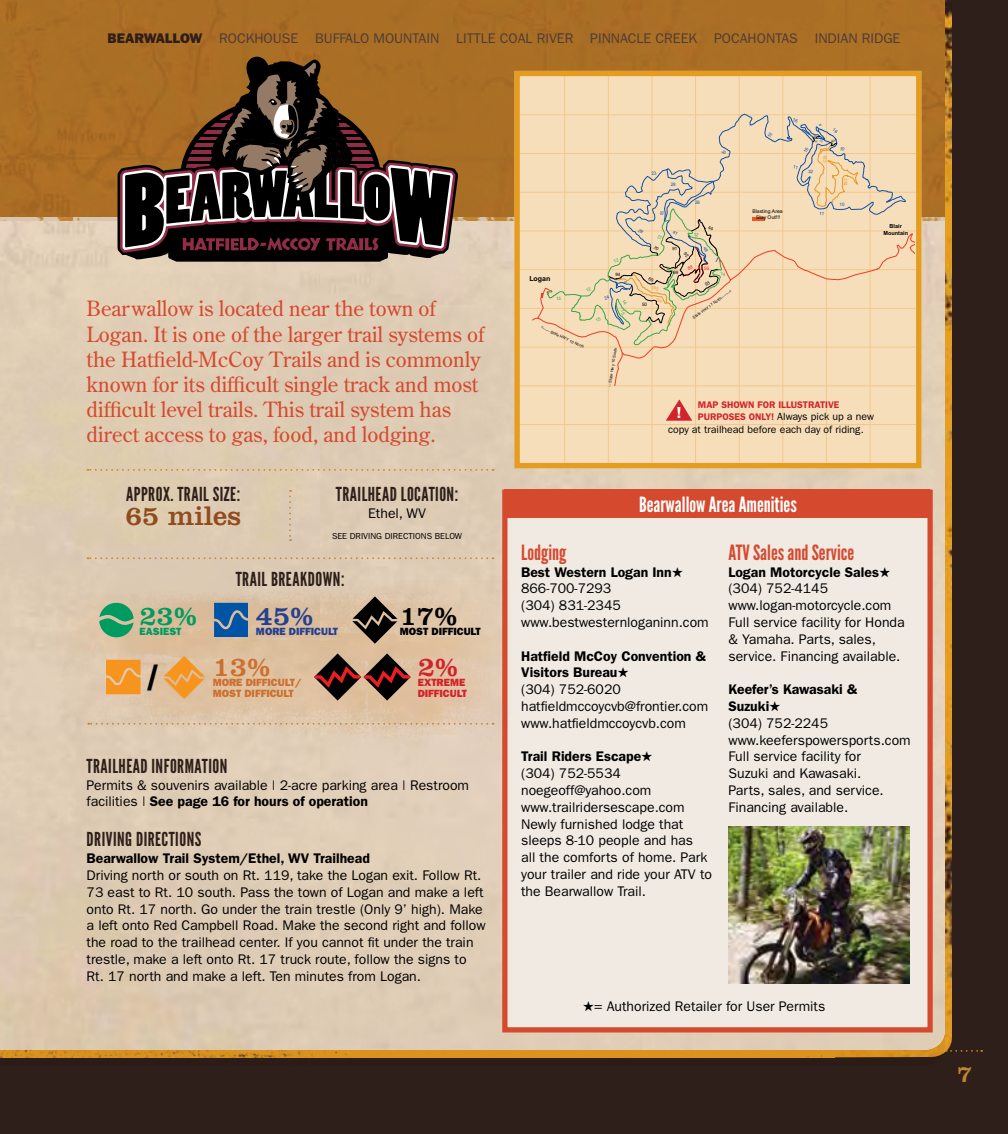
<style>
.page{position:relative;width:1008px;height:1134px;background:#2e1f1a}
.page>*{position:absolute;margin:0;border:0;box-sizing:border-box;transform-origin:0 0}
.t1{font:50.4px "ESRI Default Marker";color:#f15722}
.t2{font:700 condensed 35px "Folio";color:#000}
.t3{font:28px "Clarendon";color:#904c1f}
.t4{font:28px "Clarendon";color:#009b61}
.t5{font:28px "Clarendon";color:#25408f}
.t6{font:28px "Clarendon";color:#000}
.t7{font:28px "Clarendon";color:#cd6f2d}
.t8{font:28px "Clarendon";color:#d2232a}
.t9{font:24.5px "Clarendon";color:#c08532}
.t10{font:21px/25.2px "Century Old Style";color:#d54a2f}
.t11{font:21px "League Gothic";color:#d54a2f}
.t12{font:21px "League Gothic";color:#fff}
.t13{font:19.25px "League Gothic";letter-spacing:.025em;color:#2e1f1a}
.t14{font:600 15.92px "Franklin Gothic";color:#fff}
.t15{font:14px/16.8px "Franklin Gothic";color:#000}
.t16{font:14px "Franklin Gothic";color:#4b3c38}
.t17{font:600 14px "Franklin Gothic";color:#000}
.t18{font:800 14px "Franklin Gothic";color:#2e1f1a}
.t19{font:11.2px "ESRI Default Marker";color:#4d266f}
.t20{font:10.5px/12.6px "Franklin Gothic";color:#000}
.t21{font:800 10.5px/10.5px "Franklin Gothic";color:#cd6f2d}
.t22{font:800 10.5px/10.5px "Franklin Gothic";color:#d2232a}
.t23{font:800 10.5px "Franklin Gothic";color:#25408f}
.t24{font:800 10.5px "Franklin Gothic";color:#000}
.t25{font:800 10.5px "Franklin Gothic";color:#009b61}
.t26{font:600 9.62px "Franklin Gothic";color:#d2232a}
.t27{font:8.75px "Franklin Gothic";color:#000}
.t28{font:700 7px "Arial";color:#000}
.t29{font:700 5.6px/6.5px "Arial";letter-spacing:-.005em;color:#000;text-align:center}
.t30{font:5.08px/5.8px "Arial";letter-spacing:.01em;color:#000;text-align:center}
.t31{font:3.85px "Arial";color:#000}
.s1{font-weight:400;color:#4b3c38}
.s2{font-weight:600}
.s3{font-weight:600;font-size:9.62px;color:#d2232a}
</style>
<div class="page">
<img style="left:945px;top:0;width:7px;height:1052px">
<img style="left:0;top:220px;width:945px;height:838px">
<svg style="left:946px;top:1050px;width:36px;height:2px"></svg>
<div style="left:0;top:0;width:945px;height:220px;background:#aa6f25"></div>
<img style="left:0;top:218px;width:945px;height:2px">
<div style="left:514px;top:71px;width:407px;height:397px;background:#f7debb"></div>
<hr style="left:514px;top:347px;width:407px;height:1px;background:#f1c88b">
<hr style="left:514px;top:386px;width:407px;height:1px;background:#f1c88b">
<hr style="left:514px;top:424px;width:407px;height:1px;background:#f1c88b">
<hr style="left:514px;top:308px;width:407px;height:1px;background:#f1c88b">
<hr style="left:514px;top:269px;width:407px;height:1px;background:#f1c88b">
<hr style="left:514px;top:231px;width:407px;height:1px;background:#f1c88b">
<hr style="left:514px;top:192px;width:407px;height:1px;background:#f1c88b">
<hr style="left:514px;top:153px;width:407px;height:1px;background:#f1c88b">
<hr style="left:514px;top:115px;width:407px;height:1px;background:#f1c88b">
<hr style="left:564px;top:71px;width:1px;height:397px;background:#f1c88b">
<hr style="left:608px;top:71px;width:1px;height:397px;background:#f1c88b">
<hr style="left:652px;top:71px;width:1px;height:397px;background:#f1c88b">
<hr style="left:695px;top:71px;width:1px;height:397px;background:#f1c88b">
<hr style="left:739px;top:71px;width:1px;height:397px;background:#f1c88b">
<hr style="left:783px;top:71px;width:1px;height:397px;background:#f1c88b">
<hr style="left:826px;top:71px;width:1px;height:397px;background:#f1c88b">
<hr style="left:870px;top:71px;width:1px;height:397px;background:#f1c88b">
<div style="left:514px;top:71px;width:407px;height:397px;border:5px solid #e49d21"></div>
<div style="left:502px;top:490px;width:431px;height:542px;background:#f0eae2;border:5px solid #d54a2f"></div>
<div style="left:505px;top:490px;width:425px;height:28px;background:#d54a2f"></div>
<svg style="left:111px;top:43px;width:356px;height:291px"></svg>
<img style="left:55px;top:580px;width:453px;height:165px">
<svg style="left:88px;top:723px;width:399px;height:2px"></svg>
<svg style="left:289px;top:490px;width:2px;height:51px"></svg>
<svg style="left:88px;top:469px;width:399px;height:2px"></svg>
<svg style="left:88px;top:557px;width:399px;height:2px"></svg>
<svg style="left:532px;top:233px;width:383px;height:153px"></svg>
<svg style="left:666px;top:399px;width:26px;height:22px"></svg>
<svg style="left:214px;top:603px;width:34px;height:34px"></svg>
<svg style="left:351px;top:596px;width:46px;height:48px;background:#7c6c5a"></svg>
<svg style="left:99px;top:603px;width:35px;height:34px"></svg>
<svg style="left:106px;top:660px;width:35px;height:34px"></svg>
<svg style="left:163px;top:656px;width:42px;height:42px;background:#e8ac66"></svg>
<svg style="left:314px;top:653px;width:97px;height:48px;background:#8b6655"></svg>
<img style="left:728px;top:826px;width:182px;height:157px">
<svg style="left:546px;top:114px;width:360px;height:231px"></svg>
<p class="t18" style="left:108px;top:30px;width:122px">BEARWALLOW <span class="s1">ROCKHOUSE</span></p>
<p class="t16" style="left:315px;top:30px;width:9px">BUFFALO</p>
<p class="t16" style="left:374px;top:30px;width:9px">MOUNTAIN</p>
<p class="t16" style="left:456px;top:30px;width:8px">LITTLE</p>
<p class="t16" style="left:500px;top:30px;width:10px">COAL</p>
<p class="t16" style="left:537px;top:30px;width:29px">RIVER</p>
<p class="t16" style="left:590px;top:30px;width:17px">PINNACLE</p>
<p class="t16" style="left:656px;top:30px;width:10px">CREEK</p>
<p class="t16" style="left:714px;top:30px;width:18px">POCAHONTAS</p>
<p class="t16" style="left:815px;top:30px;width:8px">INDIAN</p>
<p class="t16" style="left:862px;top:30px;width:9px">RIDGE</p>
<p class="t10" style="left:87px;top:296px;width:399px">Bearwallow is located near the town of Logan. It is one of the larger trail systems of the Hatfield-McCoy Trails and is commonly known for its difficult single track and most difficult level trails. This trail system has direct access to gas, food, and lodging.</p>
<h3 class="t13" style="left:126px;top:483px;width:116px">Approx. Trail Size:</h3>
<h3 class="t3" style="left:125px;top:500px;width:117px">65 miles</h3>
<h3 class="t13" style="left:336px;top:483px;width:124px">TRAILHEAD LOCATION:</h3>
<p class="t15" style="left:368px;top:504px;width:59px">Ethel, WV</p>
<p class="t27" style="left:332px;top:531px;width:130px">See Driving Directions Below</p>
<h3 class="t4" style="left:140px;top:599px;width:59px">23%</h3>
<p class="t25" style="left:140px;top:626px;width:43px">EASIEST</p>
<h3 class="t13" style="left:236px;top:568px;width:110px">TRAIL BREAKDOWN:</h3>
<h3 class="t5" style="left:256px;top:599px;width:59px">45%</h3>
<p class="t23" style="left:256px;top:626px;width:84px">MORE DIFFICULT</p>
<h3 class="t6" style="left:400px;top:599px;width:59px">17%</h3>
<p class="t24" style="left:400px;top:626px;width:82px">MOST DIFFICULT</p>
<h2 class="t2" style="left:148px;top:658px;width:12px">/</h2>
<h3 class="t8" style="left:418px;top:650px;width:42px">2%</h3>
<h3 class="t7" style="left:213px;top:650px;width:59px">13%</h3>
<p class="t21" style="left:213px;top:677px;width:90px">MORE DIFFICULT/<br>MOST DIFFICULT</p>
<p class="t22" style="left:418px;top:677px;width:51px">EXTREME<br>DIFFICULT</p>
<h3 class="t13" style="left:87px;top:755px;width:88px">Trail head Information</h3>
<p class="t15" style="left:87px;top:776px;width:384px">Permits &amp; souvenirs available | 2-acre parking area | Restroom facilities | <span class="s2">See page 16 for hours of operation</span></p>
<h3 class="t13" style="left:87px;top:828px;width:15px">Drivin</h3>
<h3 class="t13" style="left:125px;top:828px;width:26px">g Directions</h3>
<p class="t17" style="left:87px;top:850px;width:285px">Bearwallow Trail System/Ethel, WV Trailhead</p>
<p class="t15" style="left:87px;top:867px;width:400px">Driving north or south on Rt. 119, take the Logan exit. Follow Rt.<br>73 east to Rt. 10 south. Pass the town of Logan and make a left onto Rt. 17 north. Go under the train trestle (Only 9’ high). Make a left onto Red Campbell Road. M ake the second right and follow the road to the trailhead center. If you cannot fit under the train trestle, make a left onto Rt. 17 truck route, follow the signs to Rt. 17 north and make a left. Ten minutes from Logan.</p>
<p class="t28" style="left:529px;top:275px;width:23px">Logan</p>
<p class="t31" style="left:542px;top:325px;width:48px;rotate:25deg">&lt;----- State HWY 10 North</p>
<p class="t31" style="left:606px;top:392px;width:47px;rotate:-81deg">&lt;----- State Hwy 10 South</p>
<p class="t19" style="left:715px;top:253px;width:8px">^</p>
<p class="t31" style="left:692px;top:316px;width:48px;rotate:-35deg">State Hwy 17 North-------&gt;</p>
<p class="t30" style="left:753px;top:208px;width:32px">Blasting Area<br>Stay Out!!!</p>
<h1 class="t1" style="left:751px;top:185px;width:17px">-</h1>
<p class="t29" style="left:883px;top:223px;width:26px">Blair<br>Mountain</p>
<p class="t26" style="left:698px;top:399px;width:32px">Map shown</p>
<p class="t26" style="left:758px;top:399px;width:69px">for illustrative</p>
<p class="t26" style="left:698px;top:411px;width:20px">purposes</p>
<p class="t14" style="left:676px;top:403px;width:7px">!</p>
<p class="t20" style="left:668px;top:410px;width:207px;text-indent:81px"><span class="s3">only!</span> Always pick up a new copy at trailhead before each day of riding.</p>
<h3 class="t12" style="left:639px;top:492px;width:159px">Bearwallow Area Amenities</h3>
<h3 class="t11" style="left:521px;top:540px;width:47px">Lodging</h3>
<p class="t15" style="left:521px;top:563px;width:189px"><span class="s2">Best Western Logan Inn</span>★<br>866-700-7293<br>(304) 831-2345 www.bestwesternloganinn.com</p>
<p class="t15" style="left:521px;top:647px;width:189px"><span class="s2">Hatfield McCoy Convention &amp;<br>Visitors Bureau</span>★<br>(304) 752-6020 hatfieldmccoycvb@frontier.com www.hatfieldmccoycvb.com</p>
<p class="t15" style="left:521px;top:748px;width:192px"><span class="s2">Trail Riders Escape</span>★<br>(304) 752-5534 noegeoff@yahoo.com www.trailridersescape.com<br>Newly furnished lodge that sleeps 8-10 people and has<br>all the comforts of home. Park your trailer and ride your ATV to the Bearwallow Trail.</p>
<h3 class="t11" style="left:728px;top:540px;width:127px">ATV Sales and Service</h3>
<p class="t15" style="left:728px;top:563px;width:178px"><span class="s2">Logan Motorcycle Sales</span>★ (304) 752-4145 www.logan-motorcycle.com<br>Full service facility for Honda &amp; Yamaha. Parts, sales, service. Financing available.</p>
<p class="t15" style="left:728px;top:681px;width:184px"><span class="s2">Keefer’s Kawasaki &amp;<br>Suzuki</span>★<br>(304) 752-2245 www.keeferspowersports.com<br>Full service facility for<br>Suzuki and Kawasaki.<br>Parts, sales, and service.<br>Financing available.</p>
<p class="t15" style="left:583px;top:998px;width:244px">★= Authorized Retailer for U ser Permits</p>
<h3 class="t9" style="left:957px;top:1059px;width:16px">7</h3>
</div>
